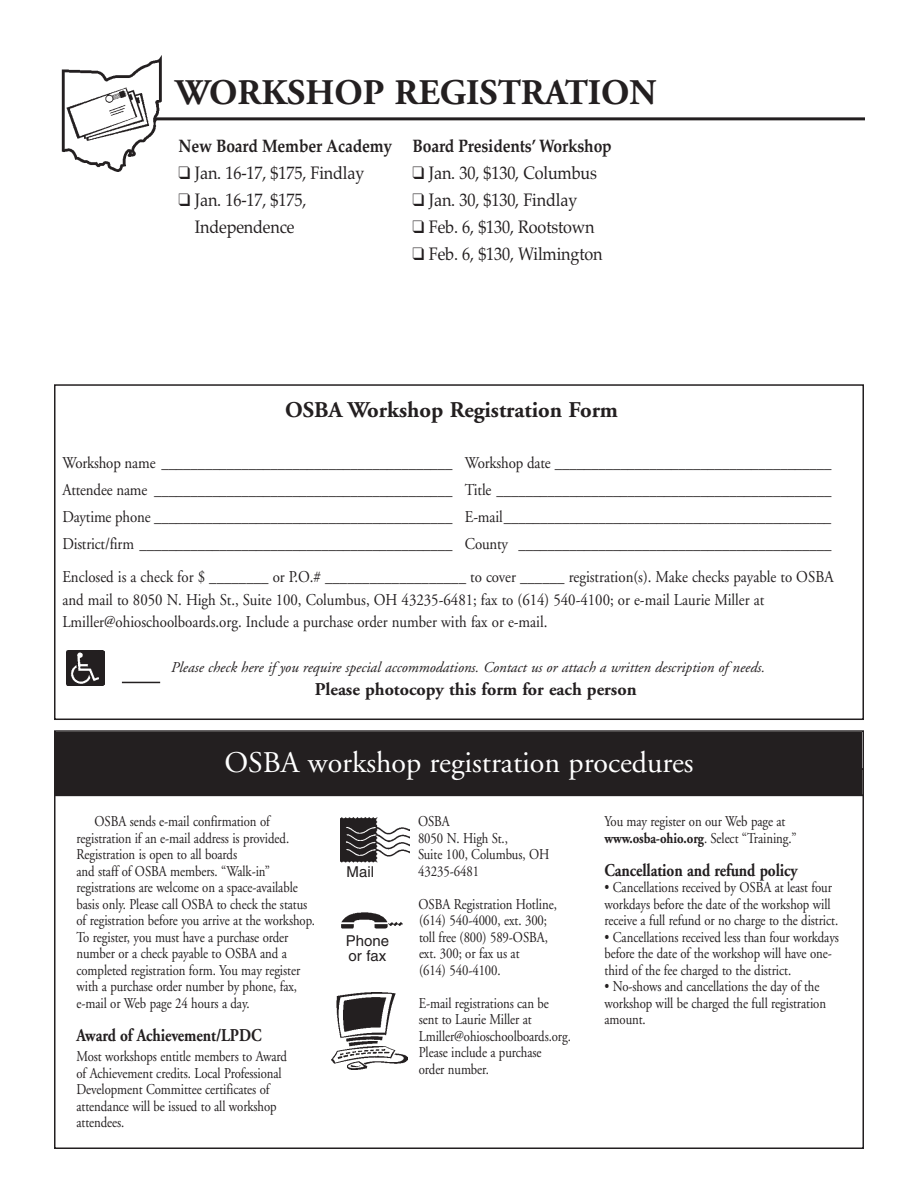
<style>
.page{position:relative;width:918px;height:1188px;background:#fff}
.page>*{position:absolute;margin:0;border:0;box-sizing:border-box;transform-origin:0 0}
.t1{font:700 36px "Adobe Garamond";color:#231f20}
.t2{font:30px "Adobe Garamond";color:#fff}
.t3{font:700 22.5px "Adobe Garamond";color:#231f20}
.t4{font:18px/27px "Palatino";letter-spacing:-.01em;color:#231f20;text-align:center;scale:.9 1}
.t5{font:700 18px "Adobe Garamond";letter-spacing:-.005em;color:#231f20;scale:.85 1}
.t6{font:700 18px "Palatino";letter-spacing:-.01em;color:#231f20;scale:.87 1}
.t7{font:700 18px "Adobe Garamond";letter-spacing:-.005em;color:#231f20}
.t8{font:16.5px/27px "Adobe Garamond";color:#231f20;text-align:justify;scale:.9 1}
.t9{font:15px/16.5px "Adobe Garamond";letter-spacing:-.005em;color:#231f20;scale:.85 1}
.t10{font:italic 15px "Adobe Garamond";color:#231f20}
.t11{font:15px/15px "Helvetica";color:#231f20}
.s1{font-weight:700}
</style>
<div class="page">
<div style="left:54px;top:384px;width:810px;height:336px;border:2px solid #231f20"></div>
<div style="left:56px;top:732px;width:806px;height:63px;background:#231f20"></div>
<div style="left:54px;top:730px;width:810px;height:66px;border:2px solid #231f20"></div>
<img style="left:341px;top:912px;width:62px;height:17px">
<img style="left:340px;top:818px;width:69px;height:45px">
<img style="left:331px;top:993px;width:76px;height:77px">
<hr style="left:122px;top:682px;width:38px;height:1px;background:#231f20">
<svg style="left:66px;top:650px;width:39px;height:36px"></svg>
<img style="left:67px;top:651px;width:37px;height:35px">
<hr style="left:155px;top:117px;width:709px;height:3px;background:#231f20">
<img style="left:62px;top:55px;width:105px;height:117px">
<h1 class="t1" style="left:176px;top:78px;width:483px">WORKSHOP REGISTRATION</h1>
<p class="t6" style="left:178px;top:139px;width:247px">New Board Member Academy</p>
<p class="t4" style="left:178px;top:162px;width:208px">❑ Jan. 16-17, $175, Findlay</p>
<p class="t4" style="left:178px;top:189px;width:144px">❑ Jan. 16-17, $175,<br>Independence</p>
<p class="t6" style="left:412px;top:139px;width:231px">Board Presidents’ Workshop</p>
<p class="t4" style="left:412px;top:162px;width:207px">❑ Jan. 30, $130, Columbus</p>
<p class="t4" style="left:412px;top:189px;width:185px">❑ Jan. 30, $130, Findlay</p>
<p class="t4" style="left:412px;top:216px;width:204px">❑ Feb. 6, $130, Rootstown</p>
<p class="t4" style="left:412px;top:243px;width:213px">❑ Feb. 6, $130, Wilmington</p>
<h3 class="t3" style="left:285px;top:401px;width:334px">OSBA Workshop Registration Form</h3>
<p class="t8" style="left:62px;top:451px;width:856px">Workshop name ________________________________________ Workshop date ______________________________________ Attendee name _________________________________________ Title ______________________________________________ Daytime phone _________________________________________ E-mail_____________________________________________ District/firm ___________________________________________ County ___________________________________________</p>
<p class="t8" style="left:62px;top:567px;width:858px;line-height:22.5px;text-align:left">Enclosed is a check for $ ________ or P.O.# ___________________ to cover ______ registration(s). Make checks payable to OSBA and mail to 8050 N. High St., Suite 100, Columbus, OH 43235-6481; fax to (614) 540-4100; or e-mail Laurie Miller at<br>Lmiller@ohioschoolboards.org. Include a purchase order number with fax or e-mail.</p>
<p class="t10" style="left:170px;top:661px;width:596px">Please check here if you require special accommodations. Contact us or attach a written description of needs.</p>
<p class="t7" style="left:315px;top:682px;width:323px">Please photocopy this form for each person</p>
<h2 class="t2" style="left:224px;top:750px;width:471px">OSBA workshop registration procedures</h2>
<p class="t9" style="left:77px;top:814px;width:282px;text-indent:18px">OSBA sends e-mail confirmation of registration if an e-mail address is provided.<br>Registration is open to all boards<br>and staff of OSBA members. “Walk-in” registrations are welcome on a space-available basis only. Please call OSBA to check the status of registration before you arrive at the workshop.<br>To register, you must have a purchase order number or a check payable to OSBA and a completed registration form. You may register with a purchase order number by phone, fax, e-mail or Web page 24 hours a day.</p>
<p class="t5" style="left:77px;top:1028px;width:219px">Award of Achievement/LPDC</p>
<p class="t9" style="left:77px;top:1050px;width:249px">Most workshops entitle members to Award of Achievement credits. Local Professional Development Committee certificates of attendance will be issued to all workshop attendees.</p>
<p class="t11" style="left:347px;top:865px;width:29px">Mail</p>
<p class="t11" style="left:346px;top:934px;width:45px">Phone or fax</p>
<p class="t9" style="left:418px;top:814px;width:156px">OSBA<br>8050 N. High St.,<br>Suite 100, Columbus, OH<br>43235-6481</p>
<p class="t9" style="left:418px;top:897px;width:164px">OSBA Registration Hotline, (614) 540-4000, ext. 300; toll free (800) 589-OSBA, ext. 300; or fax us at<br>(614) 540-4100.</p>
<p class="t9" style="left:419px;top:996px;width:180px">E-mail registrations can be sent to Laurie Miller at<br>Lmiller@ohioschoolboards.org.<br>Please include a purchase order number.</p>
<p class="t9" style="left:605px;top:814px;width:228px">You may register on our Web page at <span class="s1">www.osba-ohio.org</span>. Select “Training.”</p>
<p class="t5" style="left:605px;top:863px;width:229px">Cancellation and refund policy</p>
<p class="t9" style="left:605px;top:880px;width:276px">• Cancellations received by OSBA at least four workdays before the date of the workshop will receive a full refund or no charge to the district.</p>
<p class="t9" style="left:605px;top:930px;width:277px">• Cancellations received less than four workdays before the date of the workshop will have one&shy;third of the fee charged to the district.</p>
<p class="t9" style="left:605px;top:979px;width:262px">• No-shows and cancellations the day of the workshop will be charged the full registration amount.</p>
</div>
